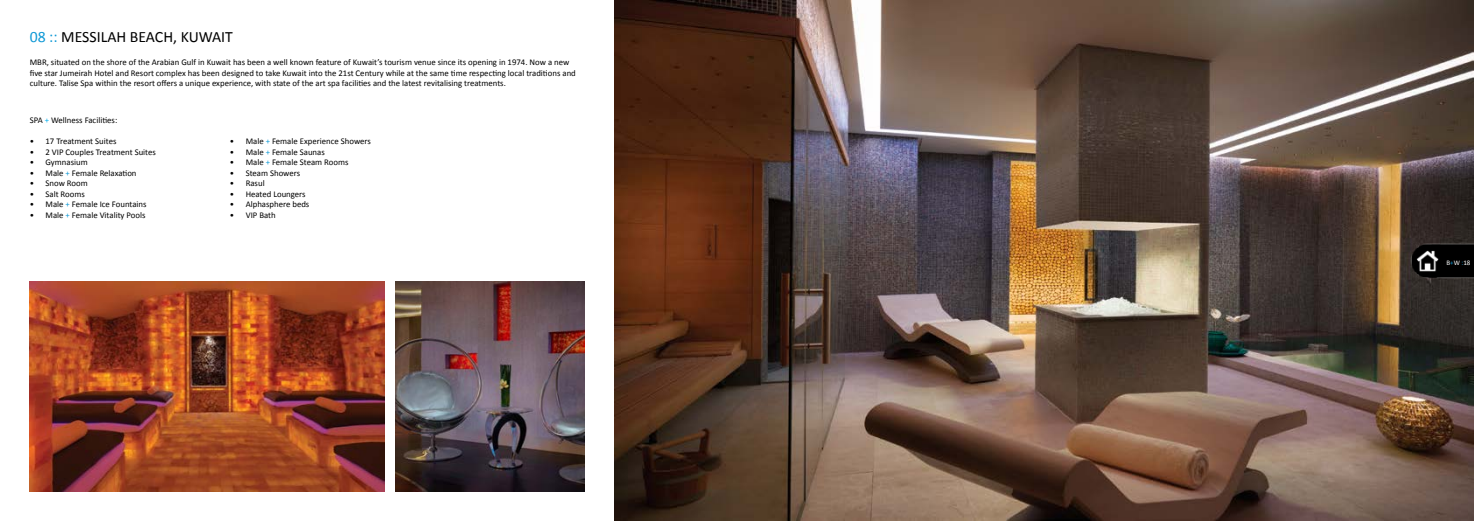
<style>
.page{position:relative;width:1474px;height:521px;background:#fff}
.page>*{position:absolute;margin:0;border:0;box-sizing:border-box;transform-origin:0 0}
.t1{font:15.75px "Calibri";color:#000}
.t2{font:8.75px/10.5px "Calibri";color:#000}
.t3{font:7px "Calibri";color:#fff}
.s1{color:#1099d6}
.s2{color:#00aeef}
</style>
<div class="page">
<img style="left:614px;top:0;width:859px;height:521px">
<img style="left:1403px;top:243px;width:70px;height:35px">
<img style="left:30px;top:282px;width:354px;height:209px">
<img style="left:395px;top:282px;width:189px;height:209px">
<h1 class="t1" style="left:30px;top:25px;width:204px"><span class="s1">08 ::</span> MESSILAH BEACH, KUWAIT</h1>
<p class="t2" style="left:30px;top:57px;width:547px">MBR, situated on the shore of the Arabian Gulf in Kuwait has been a well known feature of Kuwait’s tourism venue since its opening in 1974. Now a new five star Jumeirah Hotel and Resort complex has been designed to take Kuwait into the 21st Century while at the same time respecting local traditions and culture. Talise Spa within the resort offers a unique experience, with state of the art spa facilities and the latest revitalising treatments.</p>
<p class="t2" style="left:30px;top:115px;width:89px">SPA <span class="s2">+</span> Wellness Facilities:</p>
<p class="t2" style="left:30px;top:136px;width:88px">• 17 Treatment Suites</p>
<p class="t2" style="left:30px;top:146px;width:128px">• 2 VIP Couples Treatment Suites</p>
<p class="t2" style="left:30px;top:157px;width:59px">• Gymnasium</p>
<p class="t2" style="left:30px;top:167px;width:108px">• Male <span class="s1">+</span> Female Relaxation</p>
<p class="t2" style="left:30px;top:178px;width:59px">• Snow Room</p>
<p class="t2" style="left:30px;top:188px;width:57px">• Salt Rooms</p>
<p class="t2" style="left:30px;top:199px;width:118px">• Male <span class="s1">+</span> Female Ice Fountains</p>
<p class="t2" style="left:30px;top:209px;width:117px">• Male <span class="s1">+</span> Female Vitality Pools</p>
<p class="t2" style="left:230px;top:136px;width:142px">• Male <span class="s1">+</span> Female Experience Showers</p>
<p class="t2" style="left:230px;top:146px;width:96px">• Male <span class="s1">+</span> Female Saunas</p>
<p class="t2" style="left:230px;top:157px;width:120px">• Male <span class="s1">+</span> Female Steam Rooms</p>
<p class="t2" style="left:230px;top:167px;width:72px">• Steam Showers</p>
<p class="t2" style="left:230px;top:178px;width:36px">• Rasul</p>
<p class="t2" style="left:230px;top:188px;width:77px">• Heated Loungers</p>
<p class="t2" style="left:230px;top:199px;width:81px">• Alphasphere beds</p>
<p class="t2" style="left:230px;top:209px;width:47px">• VIP Bath</p>
<p class="t3" style="left:1446px;top:257px;width:26px">B<span class="s1">+</span>W <span class="s1">:</span>18</p>
</div>
